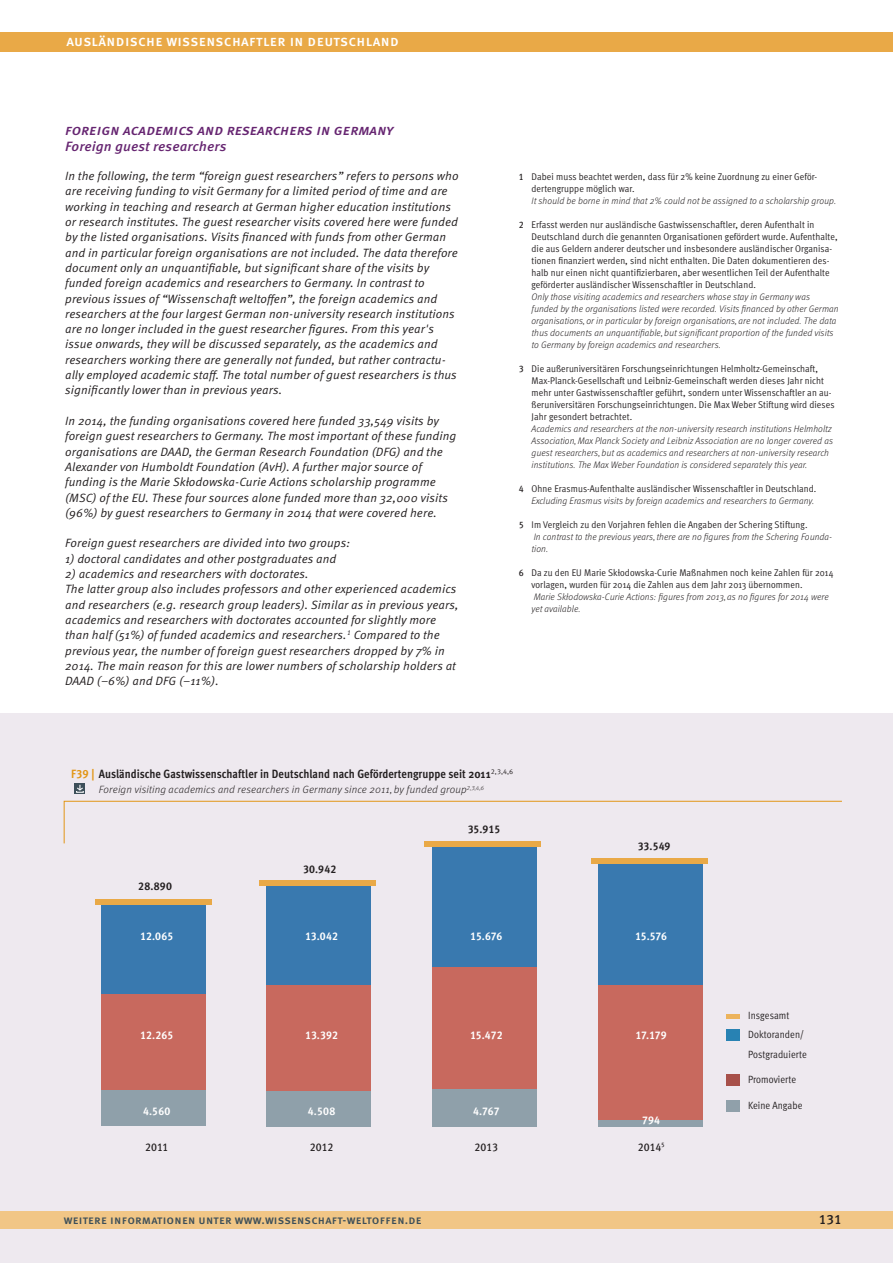
<style>
.page{position:relative;width:893px;height:1263px;background:#fff}
.page>*{position:absolute;margin:0;border:0;box-sizing:border-box;transform-origin:0 0}
.t1{font:500 15px "Meta OT";letter-spacing:.02em;color:#fff}
.t2{font:italic 500 15px "Meta OT";color:#662571}
.t3{font:italic 500 13.5px "Meta OT";color:#662571;scale:1.05 1}
.t4{font:500 13.5px "Meta OT";color:#231f20}
.t5{font:12px/15.3px "Meta OT Norm Ita";letter-spacing:.005em;color:#231f20}
.t6{font:700 condensed 12px "Meta OT";color:#231f20}
.t7{font:500 12px "Meta OT";letter-spacing:.015em;color:#3d4f59}
.t8{font:700 condensed 11.25px "Meta OT";color:#fff;scale:1.05 1}
.t9{font:700 condensed 11.25px "Meta OT";letter-spacing:.01em;color:#231f20;scale:1.05 1}
.t10{font:500 condensed 11.25px "Meta OT";letter-spacing:.005em;color:#231f20;scale:1.05 1}
.t11{font:italic 300 10.5px "Meta OT";letter-spacing:.015em;color:#231f20}
.t12{font:10.5px/19.4px "Meta OT Cond Norm";letter-spacing:.005em;color:#231f20}
.t13{font:9.75px/12px "Meta OT Cond Norm";letter-spacing:.01em;color:#231f20;scale:1.05 1}
.t14{font:italic 300 9.45px/12px "Meta OT";letter-spacing:.01em;color:#231f20}
.s1{font-family:"Meta OT";font-weight:500;font-stretch:condensed;font-size:9.45px}
.s2{color:#e29616}
</style>
<div class="page">
<div style="left:0;top:714px;width:893px;height:549px;background:#eee9ef"></div>
<div style="left:101px;top:899px;width:104px;height:95px;background:#3979af"></div>
<div style="left:267px;top:883px;width:104px;height:102px;background:#3979af"></div>
<div style="left:432px;top:844px;width:105px;height:123px;background:#3979af"></div>
<div style="left:598px;top:862px;width:104px;height:123px;background:#3979af"></div>
<div style="left:101px;top:994px;width:104px;height:96px;background:#c8695e"></div>
<div style="left:267px;top:985px;width:104px;height:106px;background:#c8695e"></div>
<div style="left:432px;top:967px;width:105px;height:122px;background:#c8695e"></div>
<div style="left:598px;top:985px;width:104px;height:135px;background:#c8695e"></div>
<div style="left:101px;top:1090px;width:104px;height:36px;background:#8fa0aa"></div>
<div style="left:267px;top:1091px;width:104px;height:35px;background:#8fa0aa"></div>
<div style="left:432px;top:1089px;width:105px;height:37px;background:#8fa0aa"></div>
<div style="left:598px;top:1120px;width:104px;height:6px;background:#8fa0aa"></div>
<div style="left:95px;top:899px;width:117px;height:5px;background:#e9a947"></div>
<div style="left:260px;top:880px;width:116px;height:5px;background:#e9a947"></div>
<div style="left:425px;top:841px;width:116px;height:5px;background:#e9a947"></div>
<div style="left:591px;top:859px;width:117px;height:5px;background:#e9a947"></div>
<svg style="left:0;top:32px;width:1px;height:19px"></svg>
<div style="left:1px;top:32px;width:892px;height:19px;background:#e9a947"></div>
<svg style="left:63px;top:800px;width:779px;height:44px"></svg>
<div style="left:726px;top:1030px;width:14px;height:11px;background:#2882b3"></div>
<div style="left:726px;top:1075px;width:14px;height:11px;background:#a7504a"></div>
<div style="left:726px;top:1100px;width:14px;height:11px;background:#90a0aa"></div>
<div style="left:726px;top:1014px;width:14px;height:5px;background:#ecb35c"></div>
<div style="left:0;top:1211px;width:893px;height:17px;background:#f1c686"></div>
<div style="left:75px;top:784px;width:10px;height:10px;background:#3d4f59"></div>
<svg style="left:76px;top:785px;width:8px;height:8px"></svg>
<p class="t1" style="left:66px;top:31px;width:334px">ausländische wissenschaftler in deutschland</p>
<p class="t2" style="left:65px;top:121px;width:330px">foreign academics and researchers in germany</p>
<p class="t3" style="left:65px;top:138px;width:155px">Foreign guest researchers</p>
<p class="t5" style="left:65px;top:168px;width:395px">In the following, the term “foreign guest researchers” refers to persons who are receiving funding to visit Germany for a limited period of time and are working in teaching and research at German higher education institutions or research institutes. The guest researcher visits covered here were funded by the listed organisations. Visits financed with funds from other German and in particular foreign organisations are not included. The data therefore document only an unquantifiable, but significant share of the visits by funded foreign academics and researchers to Germany. In contrast to previous issues of “Wissenschaft weltoffen”, the foreign academics and researchers at the four largest German non-university research institutions are no longer included in the guest researcher figures. From this year's issue onwards, they will be discussed separately, as the academics and researchers working there are generally not funded, but rather contractu&shy;ally employed academic staff. The total number of guest researchers is thus significantly lower than in previous years.</p>
<p class="t5" style="left:65px;top:413px;width:393px">In 2014, the funding organisations covered here funded 33,549 visits by foreign guest researchers to Germany. The most important of these funding organisations are DAAD, the German Research Foundation (DFG) and the Alexander von Humboldt Foundation (AvH). A further major source of funding is the Marie Skłodowska-Curie Actions scholarship programme (MSC) of the EU. These four sources alone funded more than 32,000 visits (96%) by guest researchers to Germany in 2014 that were covered here.</p>
<p class="t5" style="left:65px;top:536px;width:286px">Foreign guest researchers are divided into two groups:</p>
<p class="t5" style="left:65px;top:551px;width:273px">1) doctoral candidates and other postgraduates and</p>
<p class="t5" style="left:65px;top:566px;width:395px">2) academics and researchers with doctorates.<br>The latter group also includes professors and other experienced academics and researchers (e.g. research group leaders). Similar as in previous years, academics and researchers with doctorates accounted for slightly more than half (51%) of funded academics and researchers.<sup>1</sup> Compared to the previous year, the number of foreign guest researchers dropped by 7% in 2014. The main reason for this are lower numbers of scholarship holders at DAAD (–6%) and DFG (–11%).</p>
<p class="t13" style="left:531px;top:171px;width:274px;text-indent:-13px"><span class="s1">1</span> Dabei muss beachtet werden, dass für 2% keine Zuordnung zu einer Geför&shy;dertengruppe möglich war.</p>
<p class="t14" style="left:531px;top:195px;width:306px">It should be borne in mind that 2% could not be assigned to a scholarship group.</p>
<p class="t13" style="left:531px;top:219px;width:293px;text-indent:-13px"><span class="s1">2</span> Erfasst werden nur ausländische Gastwissenschaftler, deren Aufenthalt in Deutschland durch die genannten Organisationen gefördert wurde. Aufenthalte, die aus Geldern anderer deutscher und insbesondere ausländischer Organisa&shy;tionen finanziert werden, sind nicht enthalten. Die Daten dokumentieren des&shy;halb nur einen nicht quantifizierbaren, aber wesentlichen Teil der Aufenthalte geförderter ausländischer Wissenschaftler in Deutschland.</p>
<p class="t14" style="left:531px;top:291px;width:309px">Only those visiting academics and researchers whose stay in Germany was funded by the organisations listed were recorded. Visits financed by other German organisations, or in particular by foreign organisations, are not included. The data thus documents an unquantifiable, but significant proportion of the funded visits to Germany by foreign academics and researchers.</p>
<p class="t13" style="left:531px;top:363px;width:290px;text-indent:-13px"><span class="s1">3</span> Die außeruniversitären Forschungseinrichtungen Helmholtz-Gemeinschaft, Max-Planck-Gesellschaft und Leibniz-Gemeinschaft werden dieses Jahr nicht mehr unter Gastwissenschaftler geführt, sondern unter Wissenschaftler an au&shy;ßeruniversitären Forschungseinrichtungen. Die Max Weber Stiftung wird dieses Jahr gesondert betrachtet.</p>
<p class="t14" style="left:531px;top:423px;width:303px">Academics and researchers at the non-university research institutions Helmholtz Association, Max Planck Society and Leibniz Association are no longer covered as guest researchers, but as academics and researchers at non-university research institutions. The Max Weber Foundation is considered separately this year.</p>
<p class="t13" style="left:519px;top:483px;width:285px"><span class="s1">4</span> Ohne Erasmus-Aufenthalte ausländischer Wissenschaftler in Deutschland.</p>
<p class="t14" style="left:531px;top:495px;width:284px">Excluding Erasmus visits by foreign academics and researchers to Germany.</p>
<p class="t13" style="left:519px;top:519px;width:276px"><span class="s1">5</span> Im Vergleich zu den Vorjahren fehlen die Angaben der Schering Stiftung.</p>
<p class="t14" style="left:531px;top:531px;width:302px">In contrast to the previous years, there are no figures from the Schering Founda&shy;tion.</p>
<p class="t13" style="left:531px;top:567px;width:289px;text-indent:-13px"><span class="s1">6</span> Da zu den EU Marie Skłodowska-Curie Maßnahmen noch keine Zahlen für 2014 vorlagen, wurden für 2014 die Zahlen aus dem Jahr 2013 übernommen.</p>
<p class="t14" style="left:531px;top:591px;width:299px">Marie Skłodowska-Curie Actions: figures from 2013, as no figures for 2014 were yet available.</p>
<p class="t6" style="left:71px;top:766px;width:443px"><span class="s2">F39 |</span> Ausländische Gastwissenschaftler in Deutschland nach Gefördertengruppe seit 2011<sup>2,3,4,6</sup></p>
<p class="t11" style="left:99px;top:783px;width:387px">Foreign visiting academics and researchers in Germany since 2011, by funded group<sup>2,3,4,6</sup></p>
<p class="t9" style="left:138px;top:879px;width:34px">28.890</p>
<p class="t9" style="left:303px;top:862px;width:33px">30.942</p>
<p class="t9" style="left:468px;top:822px;width:32px">35.915</p>
<p class="t9" style="left:638px;top:839px;width:33px">33.549</p>
<p class="t8" style="left:140px;top:929px;width:33px">12.065</p>
<p class="t8" style="left:305px;top:929px;width:33px">13.042</p>
<p class="t8" style="left:470px;top:929px;width:32px">15.676</p>
<p class="t8" style="left:635px;top:929px;width:32px">15.576</p>
<p class="t8" style="left:140px;top:1028px;width:33px">12.265</p>
<p class="t8" style="left:305px;top:1028px;width:33px">13.392</p>
<p class="t8" style="left:470px;top:1028px;width:32px">15.472</p>
<p class="t8" style="left:635px;top:1028px;width:31px">17.179</p>
<p class="t8" style="left:143px;top:1104px;width:28px">4.560</p>
<p class="t8" style="left:308px;top:1104px;width:28px">4.508</p>
<p class="t8" style="left:473px;top:1104px;width:27px">4.767</p>
<p class="t8" style="left:642px;top:1113px;width:19px">794</p>
<p class="t10" style="left:145px;top:1140px;width:24px">2011</p>
<p class="t10" style="left:310px;top:1140px;width:24px">2012</p>
<p class="t10" style="left:474px;top:1140px;width:24px">2013</p>
<p class="t10" style="left:638px;top:1140px;width:27px">2014<sup>5</sup></p>
<p class="t12" style="left:748px;top:1005px;width:60px">Insgesamt<br>Doktoranden/<br>Postgraduierte</p>
<p class="t12" style="left:748px;top:1070px;width:49px">Promovierte</p>
<p class="t12" style="left:748px;top:1096px;width:56px">Keine Angabe</p>
<p class="t7" style="left:64px;top:1212px;width:360px">weitere informationen unter www.wissenschaft-weltoffen.de</p>
<p class="t4" style="left:819px;top:1211px;width:25px">131</p>
</div>
